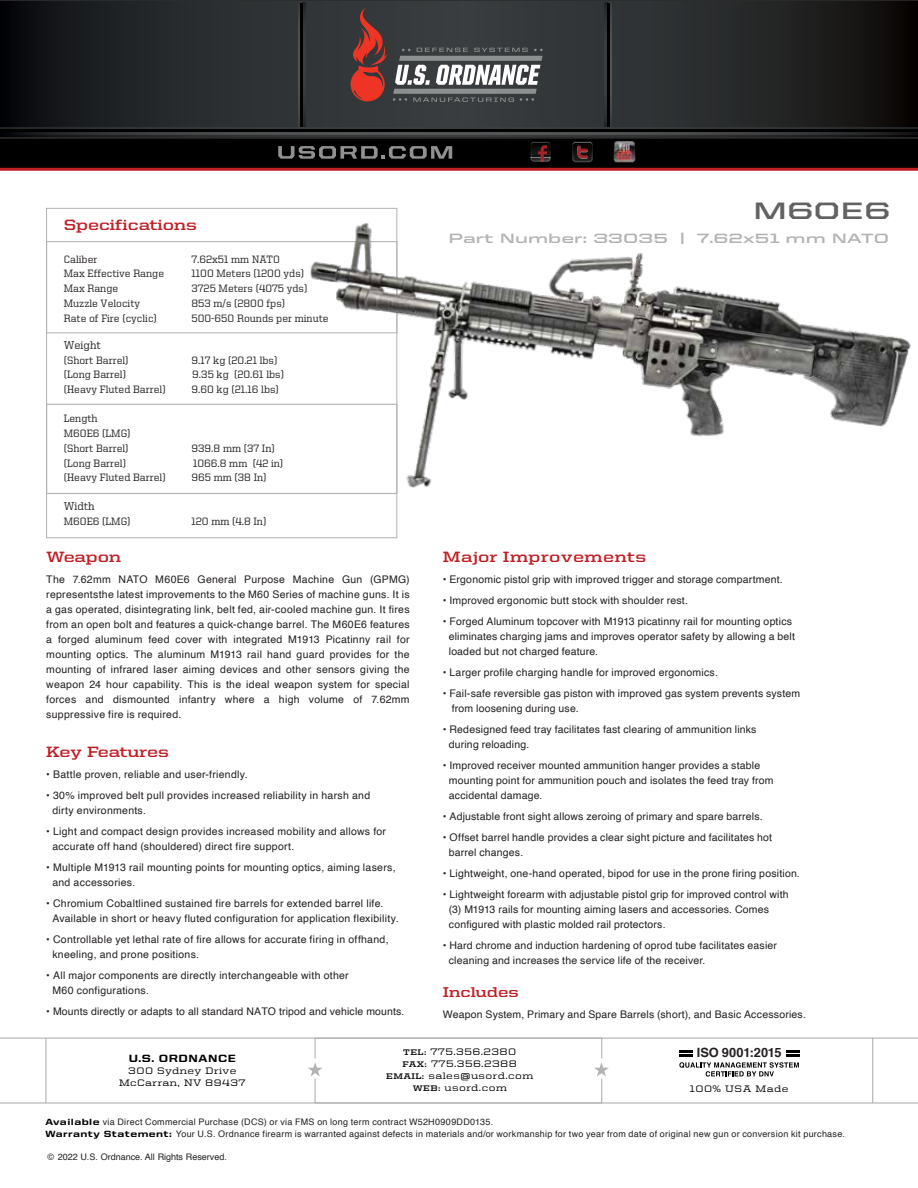
<style>
.page{position:relative;width:918px;height:1188px;background:#fff}
.page>*{position:absolute;margin:0;border:0;box-sizing:border-box;transform-origin:0 0}
.t1{font:700 23.85px "United Sans Ext";color:#616261}
.t2{font:700 15px "United Serif Semi Ext";color:#be2025}
.t3{font:700 15px "United Serif Semi Ext";letter-spacing:.03em;color:#be2025}
.t4{font:700 14.25px "United Serif Semi Ext";letter-spacing:-.005em;color:#be2025}
.t5{font:700 13.5px "United Sans Ext";color:#b3b3b3}
.t6{font:700 12.75px "Helvetica";color:#231f20}
.t7{font:500 11.4px "United Serif Reg";color:#231f20}
.t8{font:500 10.65px/14.7px "United Serif Reg";color:#231f20}
.t9{font:10.5px/15px "Helvetica";letter-spacing:.02em;color:#231f20}
.t10{font:800 10.5px "United Sans Semi Ext";letter-spacing:.05em;color:#000}
.t11{font:500 9.45px/12px "United Serif Semi Ext";letter-spacing:.05em;color:#000;text-align:center}
.t12{font:500 9.45px "United Serif Semi Ext";letter-spacing:.05em;color:#010101}
.t13{font:9px "Helvetica";letter-spacing:.03em;color:#231f20}
.t14{font:9px "Helvetica";color:#231f20}
.s1{font-weight:700;font-size:8.1px}
.s2{font-family:"United Sans Semi Ext";font-weight:800;color:#000}
</style>
<div class="page">
<svg style="left:0;top:1038px;width:917px;height:66px"></svg>
<div style="left:315px;top:1038px;width:287px;height:66px;border:1px solid #b3b3b3"></div>
<div style="left:301px;top:1058px;width:28px;height:20px;background:#fff"></div>
<div style="left:587px;top:1058px;width:28px;height:20px;background:#fff"></div>
<svg style="left:308px;top:1062px;width:15px;height:14px"></svg>
<hr style="left:45px;top:1038px;width:1px;height:65px;background:#b3b3b3">
<svg style="left:594px;top:1062px;width:15px;height:14px"></svg>
<hr style="left:872px;top:1038px;width:1px;height:65px;background:#b3b3b3">
<div style="left:46px;top:241px;width:351px;height:92px;border:1px solid #b3b3b3"></div>
<div style="left:46px;top:404px;width:351px;height:90px;border:1px solid #b3b3b3"></div>
<svg style="left:679px;top:1062px;width:120px;height:15px"></svg>
<hr style="left:679px;top:1054px;width:14px;height:3px;background:#010101">
<svg style="left:679px;top:1050px;width:14px;height:2px"></svg>
<hr style="left:786px;top:1054px;width:14px;height:3px;background:#010101">
<svg style="left:786px;top:1050px;width:14px;height:2px"></svg>
<div style="left:0;top:134px;width:918px;height:35px;background:#000"></div>
<svg style="left:0;top:0;width:918px;height:139px;background:#242728"></svg>
<svg style="left:303px;top:3px;width:2px;height:124px"></svg>
<svg style="left:298px;top:3px;width:3px;height:124px"></svg>
<hr style="left:301px;top:3px;width:2px;height:124px;background:#010101">
<svg style="left:605px;top:3px;width:2px;height:124px"></svg>
<svg style="left:609px;top:3px;width:3px;height:124px"></svg>
<hr style="left:607px;top:3px;width:2px;height:124px;background:#010101">
<svg style="left:350px;top:8px;width:193px;height:94px;background:#615555"></svg>
<hr style="left:0;top:168px;width:918px;height:3px;background:#be2025">
<svg style="left:1px;top:127px;width:917px;height:2px;background:#333638"></svg>
<svg style="left:1px;top:132px;width:917px;height:2px;background:#414142"></svg>
<hr style="left:1px;top:129px;width:917px;height:3px;background:#010101">
<svg style="left:530px;top:142px;width:21px;height:20px"></svg>
<svg style="left:572px;top:141px;width:21px;height:21px"></svg>
<img style="left:613px;top:141px;width:22px;height:22px">
<svg style="left:278px;top:146px;width:174px;height:13px"></svg>
<img style="left:277px;top:207px;width:634px;height:306px">
<h2 class="t2" style="left:64px;top:217px;width:135px">Specifications</h2>
<p class="t8" style="left:64px;top:251px;width:35px">Caliber</p>
<p class="t8" style="left:191px;top:251px;width:90px">7.62x51 mm NATO</p>
<p class="t8" style="left:64px;top:266px;width:102px">Max Effective Range</p>
<p class="t8" style="left:191px;top:266px;width:114px">1100 Meters (1200 yds)</p>
<p class="t8" style="left:64px;top:281px;width:56px">Max Range</p>
<p class="t8" style="left:191px;top:281px;width:117px">3725 Meters (4075 yds)</p>
<p class="t8" style="left:64px;top:296px;width:78px">Muzzle Velocity</p>
<p class="t8" style="left:191px;top:296px;width:95px">853 m/s (2800 fps)</p>
<p class="t8" style="left:64px;top:310px;width:95px">Rate of Fire (cyclic)</p>
<p class="t8" style="left:191px;top:310px;width:139px">500-650 Rounds per minute</p>
<p class="t7" style="left:64px;top:339px;width:39px">Weight</p>
<p class="t8" style="left:64px;top:352px;width:66px">(Short Barrel)</p>
<p class="t8" style="left:191px;top:352px;width:87px">9.17 kg (20.21 lbs)</p>
<p class="t8" style="left:64px;top:367px;width:64px">(Long Barrel)</p>
<p class="t8" style="left:192px;top:367px;width:93px">9.35 kg (20.61 lbs)</p>
<p class="t8" style="left:64px;top:382px;width:103px">(Heavy Fluted Barrel)</p>
<p class="t8" style="left:191px;top:382px;width:89px">9.60 kg (21.16 lbs)</p>
<p class="t8" style="left:64px;top:411px;width:68px">Length<br>M60E6 (LMG) (Short Barrel)</p>
<p class="t8" style="left:191px;top:441px;width:85px">939.8 mm (37 In)</p>
<h1 class="t1" style="left:753px;top:197px;width:139px">M60E6</h1>
<p class="t5" style="left:449px;top:230px;width:442px">Part Number: 33035 | 7.62x51 mm NATO</p>
<p class="t8" style="left:64px;top:456px;width:64px">(Long Barrel)</p>
<p class="t8" style="left:193px;top:456px;width:92px">1066.8 mm (42 in)</p>
<p class="t8" style="left:64px;top:470px;width:103px">(Heavy Fluted Barrel)</p>
<p class="t8" style="left:191px;top:470px;width:77px">965 mm (38 In)</p>
<p class="t7" style="left:64px;top:500px;width:32px">Width</p>
<p class="t8" style="left:64px;top:513px;width:68px">M60E6 (LMG)</p>
<p class="t8" style="left:191px;top:513px;width:76px">120 mm (4.8 In)</p>
<h2 class="t2" style="left:46px;top:549px;width:76px">Weapon</h2>
<p class="t9" style="left:46px;top:572px;width:365px;text-align:justify">The 7.62mm NATO M60E6 General Purpose Machine Gun (GPMG) representsthe latest improvements to the M60 Series of machine guns. It is a gas operated, disintegrating link, belt fed, air-cooled machine gun. It fires from an open bolt and features a quick-change barrel. The M60E6 features a forged aluminum feed cover with integrated M1913 Picatinny rail for mounting optics. The aluminum M1913 rail hand guard provides for the mounting of infrared laser aiming devices and other sensors giving the weapon 24 hour capability. This is the ideal weapon system for special forces and dismounted infantry where a high volume of 7.62mm suppressive fire is required.</p>
<h2 class="t2" style="left:46px;top:744px;width:124px">Key Features</h2>
<p class="t9" style="left:46px;top:767px;width:203px">• Battle proven, reliable and user-friendly.</p>
<p class="t9" style="left:52px;top:788px;width:319px;text-indent:-6px">• 30% improved belt pull provides increased reliability in harsh and dirty environments.</p>
<p class="t9" style="left:52px;top:824px;width:335px;text-indent:-6px">• Light and compact design provides increased mobility and allows for accurate off hand (shouldered) direct fire support.</p>
<p class="t9" style="left:52px;top:860px;width:345px;text-indent:-6px">• Multiple M1913 rail mounting points for mounting optics, aiming lasers, and accessories.</p>
<p class="t9" style="left:52px;top:896px;width:348px;text-indent:-6px">• Chromium Cobaltlined sustained fire barrels for extended barrel life.<br>Available in short or heavy fluted configuration for application flexibility.</p>
<p class="t9" style="left:52px;top:932px;width:338px;text-indent:-6px">• Controllable yet lethal rate of fire allows for accurate firing in offhand, kneeling, and prone positions.</p>
<p class="t9" style="left:52px;top:968px;width:298px;text-indent:-6px">• All major components are directly interchangeable with other<br>M60 configurations.</p>
<p class="t9" style="left:46px;top:1004px;width:360px">• Mounts directly or adapts to all standard NATO tripod and vehicle mounts.</p>
<p class="t10" style="left:129px;top:1052px;width:109px">U.S. ORDNANCE</p>
<p class="t11" style="left:119px;top:1064px;width:128px">300 Sydney Drive<br>McCarran, NV 89437</p>
<h2 class="t3" style="left:443px;top:549px;width:205px">Major Improvements</h2>
<p class="t9" style="left:443px;top:572px;width:341px">• Ergonomic pistol grip with improved trigger and storage compartment.</p>
<p class="t9" style="left:443px;top:593px;width:246px">• Improved ergonomic butt stock with shoulder rest.</p>
<p class="t9" style="left:449px;top:614px;width:348px;text-indent:-6px">• Forged Aluminum topcover with M1913 picatinny rail for mounting optics eliminates charging jams and improves operator safety by allowing a belt loaded but not charged feature.</p>
<p class="t9" style="left:443px;top:665px;width:276px">• Larger profile charging handle for improved ergonomics.</p>
<p class="t9" style="left:452px;top:686px;width:350px;text-indent:-9px">• Fail-safe reversible gas piston with improved gas system prevents system from loosening during use.</p>
<p class="t9" style="left:449px;top:722px;width:309px;text-indent:-6px">• Redesigned feed tray facilitates fast clearing of ammunition links during reloading.</p>
<p class="t9" style="left:449px;top:758px;width:326px;text-indent:-6px">• Improved receiver mounted ammunition hanger provides a stable mounting point for ammunition pouch and isolates the feed tray from accidental damage.</p>
<p class="t9" style="left:443px;top:809px;width:321px">• Adjustable front sight allows zeroing of primary and spare barrels.</p>
<p class="t9" style="left:449px;top:830px;width:325px;text-indent:-6px">• Offset barrel handle provides a clear sight picture and facilitates hot barrel changes.</p>
<p class="t9" style="left:443px;top:866px;width:358px">• Lightweight, one-hand operated, bipod for use in the prone firing position.</p>
<p class="t9" style="left:449px;top:887px;width:341px;text-indent:-6px">• Lightweight forearm with adjustable pistol grip for improved control with (3) M1913 rails for mounting aiming lasers and accessories. Comes configured with plastic molded rail protectors.</p>
<p class="t9" style="left:449px;top:938px;width:330px;text-indent:-6px">• Hard chrome and induction hardening of oprod tube facilitates easier cleaning and increases the service life of the receiver.</p>
<h3 class="t4" style="left:443px;top:984px;width:77px">Includes</h3>
<p class="t9" style="left:443px;top:1007px;width:365px">Weapon System, Primary and Spare Barrels (short), and Basic Accessories.</p>
<p class="t6" style="left:697px;top:1042px;width:86px">ISO 9001:2015</p>
<p class="t11" style="left:386px;top:1046px;width:149px"><span class="s1">TEL:</span> 775.356.2380<br><span class="s1">FAX:</span> 775.356.2388<br><span class="s1">EMAIL:</span> sales@usord.com<br><span class="s1">WEB:</span> usord.com</p>
<p class="t13" style="left:45px;top:1127px;width:801px"><span class="s2">Warranty Statement:</span> Your U.S. Ordnance firearm is warranted against defects in materials and/or workmanship for two year from date of original new gun or conversion kit purchase.</p>
<p class="t14" style="left:47px;top:1150px;width:181px">© 2022 U.S. Ordnance. All Rights Reserved.</p>
<p class="t12" style="left:690px;top:1083px;width:100px">100% USA Made</p>
<p class="t13" style="left:45px;top:1115px;width:449px"><span class="s2">Available</span> via Direct Commercial Purchase (DCS) or via FMS on long term contract W52H0909DD0135.</p>
</div>
